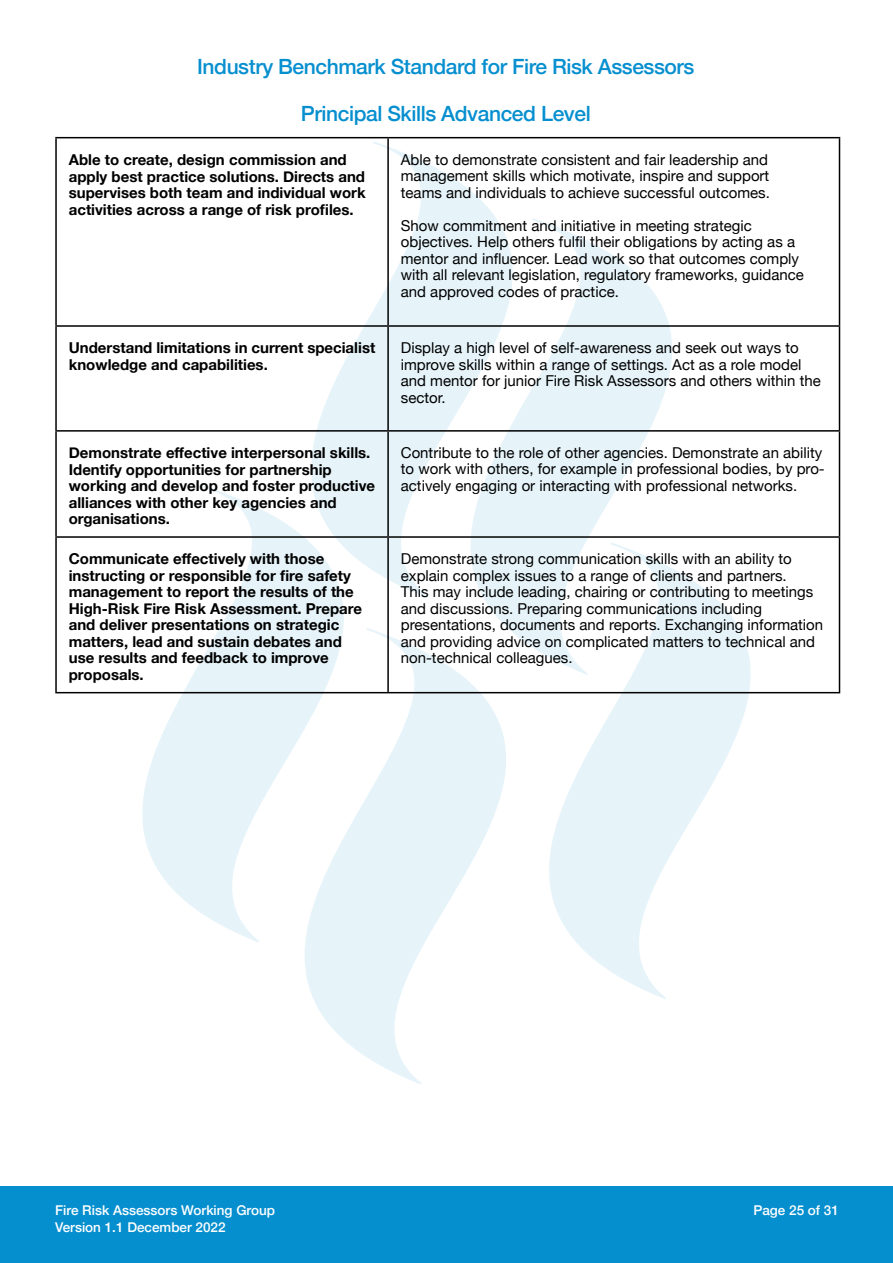
<style>
.page{position:relative;width:893px;height:1263px;background:#fff}
.page>*{position:absolute;margin:0;border:0;box-sizing:border-box;transform-origin:0 0}
.t1{font:500 21px/46.2px "Helvetica Neue";letter-spacing:-.02em;color:#068fcf;text-align:center}
.t2{font:15px/16.5px "Helvetica Neue";color:#000}
.t3{font:700 15px/16.5px "Helvetica Neue";color:#000}
.t4{font:500 13.5px/16.2px "Helvetica Neue";color:#fff}
</style>
<div class="page">
<div style="left:0;top:1186px;width:893px;height:77px;background:#068fcf"></div>
<svg style="left:373px;top:141px;width:122px;height:76px"></svg>
<svg style="left:311px;top:217px;width:361px;height:325px"></svg>
<svg style="left:204px;top:485px;width:346px;height:142px"></svg>
<svg style="left:141px;top:627px;width:281px;height:457px"></svg>
<svg style="left:350px;top:542px;width:402px;height:458px"></svg>
<hr style="left:55px;top:137px;width:333px;height:1px;background:#000">
<hr style="left:55px;top:138px;width:2px;height:187px;background:#000">
<hr style="left:388px;top:137px;width:452px;height:1px;background:#000">
<hr style="left:387px;top:138px;width:2px;height:187px;background:#000">
<hr style="left:839px;top:138px;width:1px;height:187px;background:#000">
<hr style="left:55px;top:325px;width:333px;height:2px;background:#000">
<hr style="left:55px;top:327px;width:2px;height:103px;background:#000">
<hr style="left:388px;top:325px;width:452px;height:2px;background:#000">
<hr style="left:387px;top:327px;width:2px;height:103px;background:#000">
<hr style="left:839px;top:327px;width:1px;height:103px;background:#000">
<hr style="left:55px;top:430px;width:333px;height:2px;background:#000">
<hr style="left:55px;top:432px;width:2px;height:104px;background:#000">
<hr style="left:388px;top:430px;width:452px;height:2px;background:#000">
<hr style="left:387px;top:432px;width:2px;height:104px;background:#000">
<hr style="left:839px;top:432px;width:1px;height:104px;background:#000">
<hr style="left:55px;top:536px;width:333px;height:2px;background:#000">
<hr style="left:55px;top:538px;width:2px;height:154px;background:#000">
<hr style="left:388px;top:536px;width:452px;height:2px;background:#000">
<hr style="left:387px;top:538px;width:2px;height:154px;background:#000">
<hr style="left:839px;top:538px;width:1px;height:154px;background:#000">
<hr style="left:55px;top:692px;width:333px;height:1px;background:#000">
<hr style="left:388px;top:692px;width:452px;height:1px;background:#000">
<h1 class="t1" style="left:197px;top:42px;width:499px">Industry Benchmark Standard for Fire Risk Assessors<br>Principal Skills Advanced Level</h1>
<p class="t3" style="left:69px;top:152px;width:298px">Able to create, design commission and apply best practice solutions. Directs and supervises both team and individual work activities across a range of risk profiles.</p>
<p class="t2" style="left:401px;top:152px;width:370px;text-align:justify">Able to demonstrate consistent and fair leadership and management skills which motivate, inspire and support teams and individuals to achieve successful outcomes.</p>
<p class="t2" style="left:401px;top:218px;width:405px">Show commitment and initiative in meeting strategic objectives. Help others fulfil their obligations by acting as a mentor and influencer. Lead work so that outcomes comply with all relevant legislation, regulatory frameworks, guidance and approved codes of practice.</p>
<p class="t3" style="left:69px;top:340px;width:308px">Understand limitations in current specialist knowledge and capabilities.</p>
<p class="t2" style="left:401px;top:340px;width:422px">Display a high level of self-awareness and seek out ways to improve skills within a range of settings. Act as a role model and mentor for junior Fire Risk Assessors and others within the sector.</p>
<p class="t3" style="left:69px;top:445px;width:308px">Demonstrate effective interpersonal skills.<br>Identify opportunities for partnership working and develop and foster productive alliances with other key agencies and organisations.</p>
<p class="t2" style="left:401px;top:445px;width:425px">Contribute to the role of other agencies. Demonstrate an ability to work with others, for example in professional bodies, by pro&shy;actively engaging or interacting with professional networks.</p>
<p class="t3" style="left:69px;top:551px;width:295px">Communicate effectively with those instructing or responsible for fire safety management to report the results of the High-Risk Fire Risk Assessment. Prepare and deliver presentations on strategic matters, lead and sustain debates and use results and feedback to improve proposals.</p>
<p class="t2" style="left:401px;top:551px;width:424px">Demonstrate strong communication skills with an ability to explain complex issues to a range of clients and partners.<br>This may include leading, chairing or contributing to meetings and discussions. Preparing communications including presentations, documents and reports. Exchanging information and providing advice on complicated matters to technical and non-technical colleagues.</p>
<p class="t4" style="left:55px;top:1201px;width:221px">Fire Risk Assessors Working Group<br>Version 1.1 December 2022</p>
<p class="t4" style="left:753px;top:1201px;width:87px">Page 25 of 31</p>
</div>
